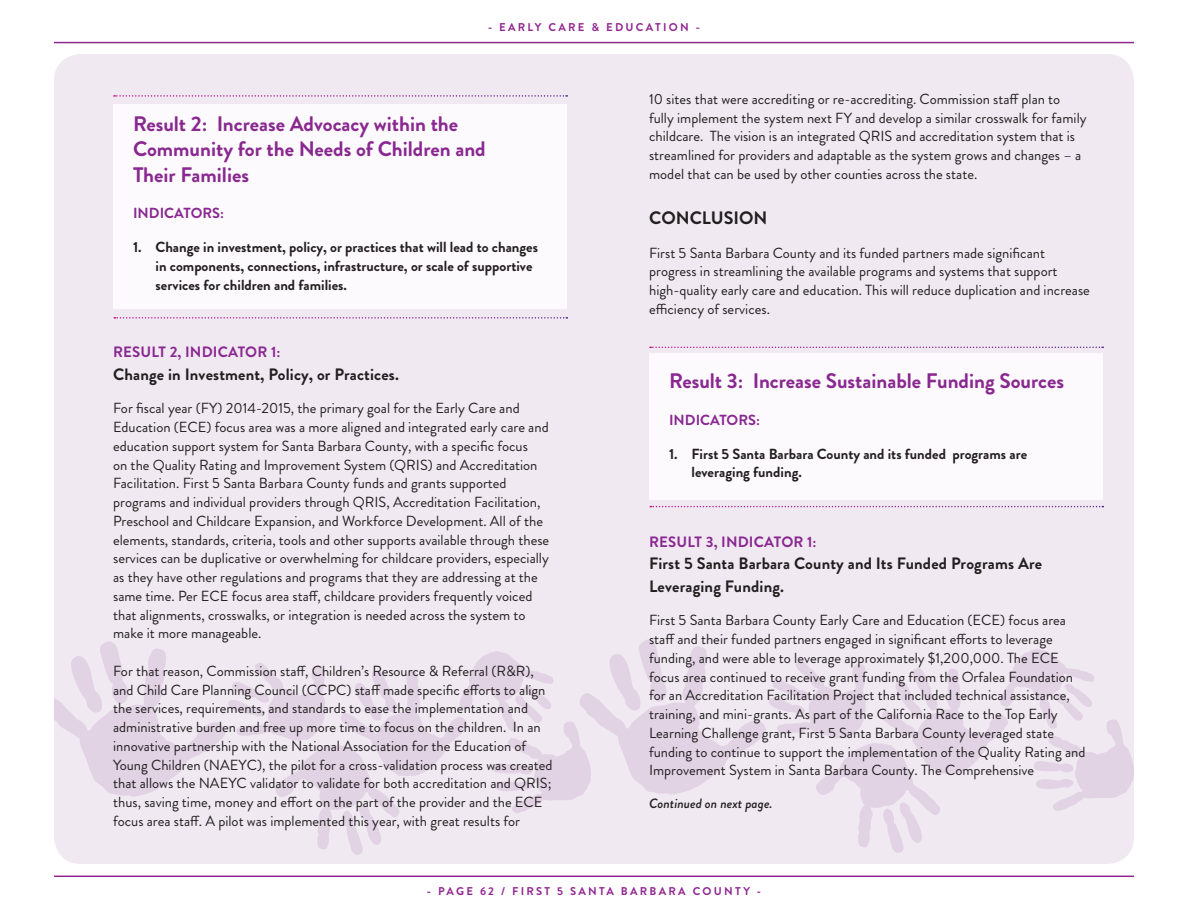
<style>
.page{position:relative;width:1188px;height:918px;background:#fff}
.page>*{position:absolute;margin:0;border:0;box-sizing:border-box;transform-origin:0 0}
.t1{font:700 21px/25.2px "Brandon Grotesque";color:#892890}
.t2{font:700 18px "Brandon Grotesque";color:#231f20}
.t3{font:700 16.5px/22.5px "Brandon Grotesque";letter-spacing:.01em;color:#231f20}
.t4{font:700 15px "Brandon Grotesque";letter-spacing:.01em;color:#892890}
.t5{font:14.7px/18.8px "Brandon Grotesque";color:#231f20}
.t6{font:700 14.7px/18.8px "Brandon Grotesque";color:#231f20}
.t7{font:700 14.7px "Brandon Grotesque";color:#892890}
.t8{font:italic 500 13.5px "Brandon Grotesque";color:#231f20}
.t9{font:700 11.25px "Brandon Grotesque";letter-spacing:.2em;color:#90268f}
</style>
<div class="page">
<div style="left:54px;top:54px;width:1080px;height:810px;background:#f0e9f2;border-radius:27px"></div>
<hr style="left:54px;top:42px;width:1080px;height:1px;background:#90268f">
<hr style="left:54px;top:876px;width:1080px;height:1px;background:#90268f">
<svg style="left:54px;top:639px;width:1080px;height:216px"></svg>
<div style="left:113px;top:104px;width:454px;height:204px;background:#fff"></div>
<svg style="left:114px;top:95px;width:453px;height:2px"></svg>
<svg style="left:114px;top:317px;width:453px;height:2px"></svg>
<div style="left:649px;top:353px;width:454px;height:147px;background:#fff"></div>
<svg style="left:650px;top:347px;width:453px;height:1px"></svg>
<svg style="left:650px;top:506px;width:453px;height:1px"></svg>
<p class="t9" style="left:488px;top:19px;width:213px">- EARLY CARE &amp; EDUCATION -</p>
<h1 class="t1" style="left:133px;top:112px;width:354px">Result 2: Increase Advocacy within the<br>Community for the Needs of Children and<br>Their Families</h1>
<p class="t7" style="left:133px;top:203px;width:92px">INDICATORS:</p>
<p class="t6" style="left:156px;top:238px;width:384px;text-indent:-22px">1. Change in investment, policy, or practices that will lead to changes in components, connections, infrastructure, or scale of supportive services for children and families.</p>
<p class="t4" style="left:113px;top:341px;width:169px">RESULT 2, INDICATOR 1:</p>
<p class="t3" style="left:113px;top:363px;width:287px">Change in Investment, Policy, or Practices.</p>
<p class="t5" style="left:113px;top:399px;width:438px">For fiscal year (FY) 2014-2015, the primary goal for the Early Care and Education (ECE) focus area was a more aligned and integrated early care and education support system for Santa Barbara County, with a specific focus<br>on the Quality Rating and Improvement System (QRIS) and Accreditation Facilitation. First 5 Santa Barbara County funds and grants supported programs and individual providers through QRIS, Accreditation Facilitation, Preschool and Childcare Expansion, and Workforce Development. All of the elements, standards, criteria, tools and other supports available through these services can be duplicative or overwhelming for childcare providers, especially as they have other regulations and programs that they are addressing at the same time. Per ECE focus area staff, childcare providers frequently voiced that alignments, crosswalks, or integration is needed across the system to make it more manageable.</p>
<p class="t5" style="left:113px;top:662px;width:441px">For that reason, Commission staff, Children’s Resource &amp; Referral (R&amp;R), and Child Care Planning Council (CCPC) staff made specific efforts to align the services, requirements, and standards to ease the implementation and administrative burden and free up more time to focus on the children. In an innovative partnership with the National Association for the Education of Young Children (NAEYC), the pilot for a cross-validation process was created that allows the NAEYC validator to validate for both accreditation and QRIS; thus, saving time, money and effort on the part of the provider and the ECE focus area staff. A pilot was implemented this year, with great results for</p>
<p class="t5" style="left:649px;top:90px;width:439px">10 sites that were accrediting or re-accrediting. Commission staff plan to fully implement the system next FY and develop a similar crosswalk for family childcare. The vision is an integrated QRIS and accreditation system that is streamlined for providers and adaptable as the system grows and changes – a model that can be used by other counties across the state.</p>
<p class="t2" style="left:649px;top:205px;width:120px">CONCLUSION</p>
<p class="t5" style="left:649px;top:243px;width:442px">First 5 Santa Barbara County and its funded partners made significant progress in streamlining the available programs and systems that support high-quality early care and education. This will reduce duplication and increase efficiency of services.</p>
<h1 class="t1" style="left:669px;top:369px;width:397px">Result 3: Increase Sustainable Funding Sources</h1>
<p class="t7" style="left:669px;top:409px;width:92px">INDICATORS:</p>
<p class="t6" style="left:692px;top:444px;width:337px;text-indent:-22px">1. First 5 Santa Barbara County and its funded programs are leveraging funding.</p>
<p class="t4" style="left:649px;top:531px;width:169px">RESULT 3, INDICATOR 1:</p>
<p class="t3" style="left:649px;top:552px;width:395px">First 5 Santa Barbara County and Its Funded Programs Are<br>Leveraging Funding.</p>
<p class="t5" style="left:649px;top:611px;width:438px">First 5 Santa Barbara County Early Care and Education (ECE) focus area staff and their funded partners engaged in significant efforts to leverage funding, and were able to leverage approximately $1,200,000. The ECE focus area continued to receive grant funding from the Orfalea Foundation for an Accreditation Facilitation Project that included technical assistance, training, and mini-grants. As part of the California Race to the Top Early Learning Challenge grant, First 5 Santa Barbara County leveraged state funding to continue to support the implementation of the Quality Rating and Improvement System in Santa Barbara County. The Comprehensive</p>
<p class="t8" style="left:649px;top:794px;width:125px">Continued on next page.</p>
<p class="t9" style="left:427px;top:883px;width:336px">- PAGE 62 / FIRST 5 SANTA BARBARA COUNTY -</p>
</div>
